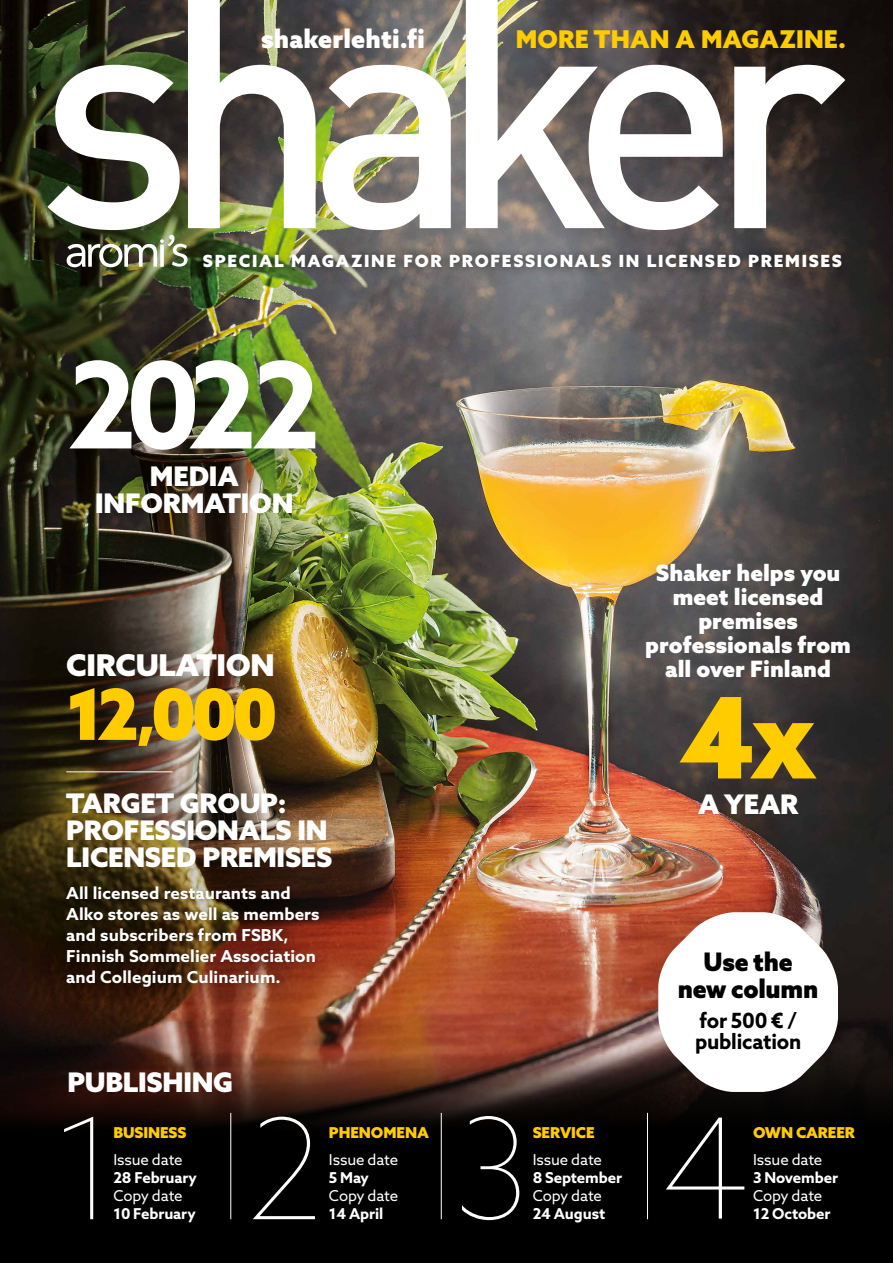
<style>
.page{position:relative;width:893px;height:1263px;background:#fff}
.page>*{position:absolute;margin:0;border:0;box-sizing:border-box;transform-origin:0 0}
.t1{font:100 139.5px "Azo Sans";color:#fff}
.t2{font:700 120px "Azo Sans";color:#fff}
.t3{font:900 112.5px "Azo Sans";color:#fc0}
.t4{font:900 70.5px "Azo Sans";color:#fc0}
.t5{font:900 30px "Azo Sans";letter-spacing:-.01em;color:#fff}
.t6{font:900 27px/27px "Azo Sans";letter-spacing:-.01em;color:#fff;text-align:center}
.t7{font:900 25.5px/27px "Azo Sans";letter-spacing:-.01em;color:#000;text-align:center}
.t8{font:900 25.5px "Azo Sans";letter-spacing:.005em;color:#fff}
.t9{font:900 24.45px "Azo Sans";letter-spacing:.005em;color:#fc0}
.t10{font:900 22.5px/24px "Azo Sans";color:#fff;text-align:center}
.t11{font:700 21px/21px "Azo Sans";letter-spacing:-.01em;color:#000}
.t12{font:900 16.8px "Azo Sans";letter-spacing:.1em;color:#fff}
.t13{font:700 16.5px/21px "Azo Sans";letter-spacing:.005em;color:#fff}
.t14{font:15px "Azo Sans";letter-spacing:-.005em;color:#fff}
.t15{font:700 15px "Azo Sans";letter-spacing:-.005em;color:#fff}
.t16{font:900 15px "Azo Sans";letter-spacing:-.005em;color:#fc0}
.s1{font-size:61.5px}
</style>
<div class="page">
<img style="left:0;top:0;width:893px;height:1053px">
<svg style="left:0;top:1053px;width:893px;height:210px;background:#100907"></svg>
<img style="left:47px;top:0;width:798px;height:230px">
<div style="left:195px;top:246px;width:655px;height:30px;background:#000;opacity:.5"></div>
<hr style="left:230px;top:1113px;width:1px;height:106px;background:#fff">
<hr style="left:441px;top:1113px;width:1px;height:106px;background:#fff">
<hr style="left:647px;top:1113px;width:1px;height:106px;background:#fff">
<svg style="left:658px;top:912px;width:180px;height:180px"></svg>
<div style="left:632px;top:550px;width:232px;height:141px;background:#000;opacity:.08"></div>
<img style="left:47px;top:344px;width:270px;height:154px">
<img style="left:44px;top:766px;width:256px;height:235px">
<div style="left:60px;top:879px;width:268px;height:116px;background:#000;opacity:.25"></div>
<img style="left:40px;top:647px;width:257px;height:108px">
<img style="left:67px;top:235px;width:121px;height:32px">
<h3 class="t8" style="left:261px;top:22px;width:165px">shakerlehti.fi</h3>
<h3 class="t9" style="left:516px;top:23px;width:332px">MORE THAN A MAGAZINE.</h3>
<p class="t12" style="left:203px;top:250px;width:640px">SPECIAL MAGAZINE FOR PROFESSIONALS IN LICENSED PREMISES</p>
<h2 class="t2" style="left:68px;top:326px;width:255px">2022</h2>
<h3 class="t6" style="left:95px;top:462px;width:200px">MEDIA<br>INFORMATION</h3>
<h3 class="t5" style="left:66px;top:645px;width:210px">CIRCULATION</h3>
<h3 class="t4" style="left:66px;top:667px;width:213px">12<span class="s1">,</span>000</h3>
<h3 class="t6" style="left:66px;top:789px;width:268px;text-align:left">TARGET GROUP:<br>PROFESSIONALS IN<br>LICENSED PREMISES</h3>
<p class="t13" style="left:66px;top:882px;width:255px">All licensed restaurants and<br>Alko stores as well as members and subscribers from FSBK,<br>Finnish Sommelier Association and Collegium Culinarium.</p>
<h3 class="t6" style="left:67px;top:1068px;width:167px">PUBLISHING</h3>
<h1 class="t1" style="left:52px;top:1079px;width:70px">1</h1>
<p class="t16" style="left:113px;top:1122px;width:75px">BUSINESS</p>
<p class="t14" style="left:113px;top:1149px;width:71px">Issue date</p>
<p class="t15" style="left:113px;top:1167px;width:85px">28 February</p>
<p class="t14" style="left:113px;top:1185px;width:71px">Copy date</p>
<p class="t15" style="left:113px;top:1203px;width:84px">10 February</p>
<h1 class="t1" style="left:248px;top:1079px;width:78px">2</h1>
<p class="t16" style="left:329px;top:1122px;width:102px">PHENOMENA</p>
<p class="t14" style="left:329px;top:1149px;width:71px">Issue date</p>
<p class="t15" style="left:329px;top:1167px;width:42px">5 May</p>
<p class="t14" style="left:329px;top:1185px;width:71px">Copy date</p>
<p class="t15" style="left:329px;top:1203px;width:56px">14 April</p>
<h3 class="t10" style="left:645px;top:560px;width:207px">Shaker helps you meet licensed premises professionals from all over Finland</h3>
<h3 class="t3" style="left:681px;top:663px;width:136px">4x</h3>
<h3 class="t6" style="left:698px;top:790px;width:102px">A YEAR</h3>
<h1 class="t1" style="left:454px;top:1078px;width:75px">3</h1>
<p class="t16" style="left:533px;top:1122px;width:63px">SERVICE</p>
<p class="t14" style="left:533px;top:1149px;width:71px">Issue date</p>
<p class="t15" style="left:533px;top:1167px;width:91px">8 September</p>
<p class="t14" style="left:533px;top:1185px;width:71px">Copy date</p>
<p class="t15" style="left:533px;top:1203px;width:74px">24 August</p>
<h3 class="t7" style="left:678px;top:948px;width:142px">Use the new column</h3>
<p class="t11" style="left:695px;top:1009px;width:108px">for 500 € / publication</p>
<h1 class="t1" style="left:661px;top:1078px;width:87px">4</h1>
<p class="t16" style="left:753px;top:1122px;width:103px">OWN CAREER</p>
<p class="t14" style="left:753px;top:1149px;width:71px">Issue date</p>
<p class="t15" style="left:753px;top:1167px;width:86px">3 November</p>
<p class="t14" style="left:753px;top:1185px;width:71px">Copy date</p>
<p class="t15" style="left:753px;top:1203px;width:79px">12 October</p>
</div>
